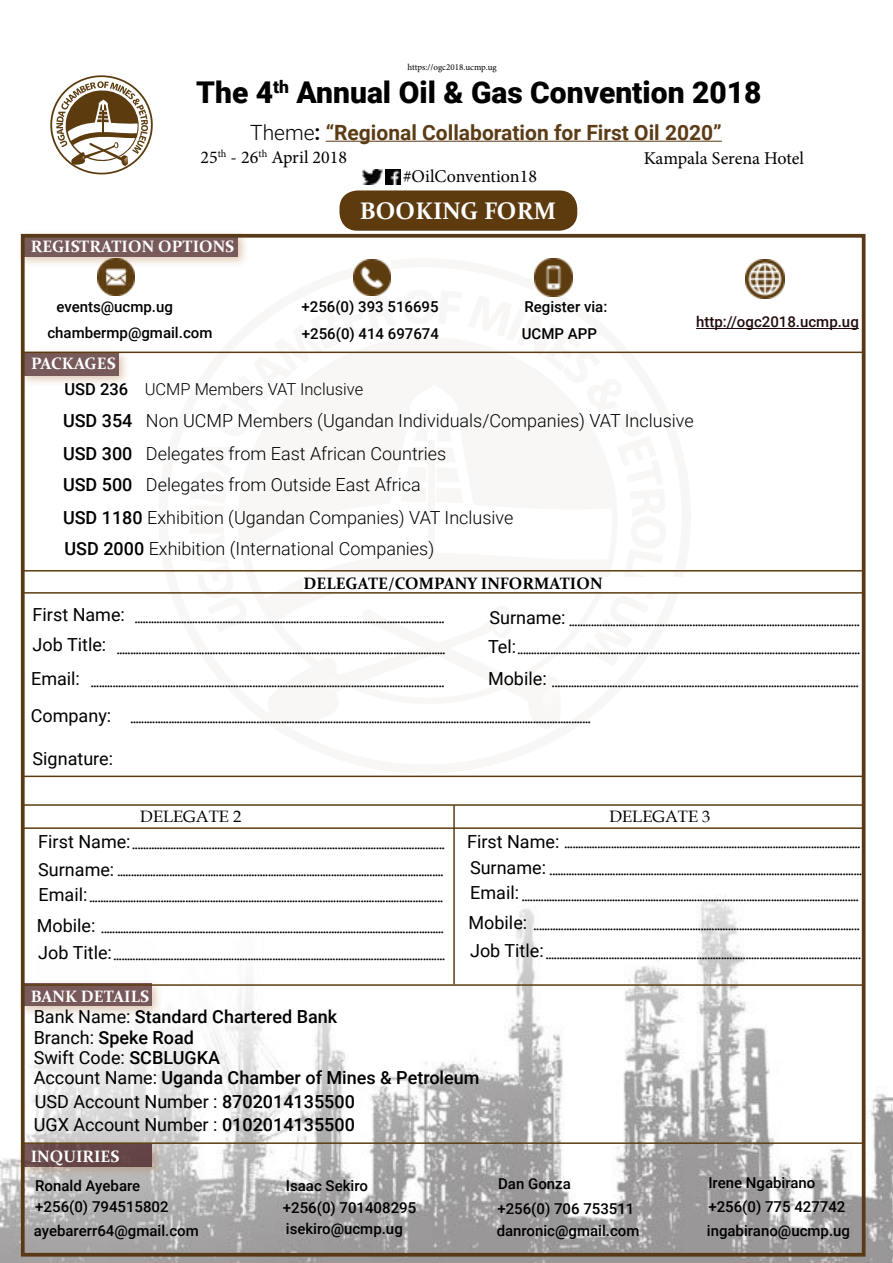
<style>
.page{position:relative;width:893px;height:1263px;background:#fff}
.page>*{position:absolute;margin:0;border:0;box-sizing:border-box;transform-origin:0 0}
.t1{font:900 30px "Roboto";color:#000}
.t2{font:700 24px "Constantia";color:#fff}
.t3{font:700 21px "Roboto";color:#5b3c16}
.t4{font:300 18px/32.4px "Roboto";color:#000}
.t5{font:500 18px/20.4px "Roboto";color:#000}
.t6{font:18px/37.2px "Roboto";color:#000}
.t7{font:18px "Minion Pro";color:#000}
.t8{font:16.5px/32.4px "Constantia";color:#000;text-align:right}
.t9{font:700 16.5px "Constantia";color:#fff}
.t10{font:300 16.5px "Roboto";color:#000}
.t11{font:700 16.5px "Constantia";color:#000}
.t12{font:16.5px "Book Antiqua";color:#000}
.t13{font:500 15px "Roboto";color:#000}
.t14{font:500 15px "Roboto";color:#210b0c}
.t15{font:9px "Minion Pro";color:#000}
.s1{font-weight:300;color:#000}
.s2{color:#000}
.s3{font-weight:500}
.s4{font-family:"Roboto";font-size:18px}
.s5{font-weight:400}
</style>
<div class="page">
<svg style="left:190px;top:295px;width:477px;height:277px"></svg>
<div style="left:16px;top:229px;width:233px;height:39px;background:#a8692f;opacity:.57"></div>
<div style="left:21px;top:234px;width:217px;height:23px;background:#795a5b"></div>
<img style="left:0;top:894px;width:893px;height:369px">
<div style="left:19px;top:348px;width:111px;height:39px;background:#a8692f;opacity:.57"></div>
<div style="left:24px;top:353px;width:95px;height:23px;background:#795a5b"></div>
<div style="left:17px;top:979px;width:146px;height:39px;background:#a8692f;opacity:.57"></div>
<div style="left:23px;top:984px;width:129px;height:22px;background:#78585a"></div>
<div style="left:17px;top:1139px;width:146px;height:39px;background:#a8692f;opacity:.57"></div>
<div style="left:23px;top:1144px;width:129px;height:22px;background:linear-gradient(to right,#6e4e4f,#614143)"></div>
<div style="left:339px;top:190px;width:238px;height:41px;background:#5d3b0f;border-radius:18px"></div>
<svg style="left:50px;top:75px;width:103px;height:99px"></svg>
<hr style="left:326px;top:141px;width:396px;height:1px;background:#5b3c16">
<hr style="left:696px;top:328px;width:163px;height:1px;background:#210b0c">
<img style="left:362px;top:169px;width:20px;height:15px">
<img style="left:385px;top:169px;width:15px;height:15px">
<img style="left:354px;top:259px;width:37px;height:36px">
<img style="left:98px;top:258px;width:36px;height:37px">
<img style="left:534px;top:258px;width:38px;height:39px">
<img style="left:745px;top:260px;width:39px;height:39px">
<div style="left:21px;top:234px;width:844px;height:1022px;border:4px solid #583a18"></div>
<hr style="left:21px;top:570px;width:843px;height:1px;background:#5d3b0f">
<hr style="left:21px;top:592px;width:843px;height:2px;background:#5d3b0f">
<hr style="left:21px;top:776px;width:843px;height:1px;background:#5d3b0f">
<hr style="left:21px;top:804px;width:843px;height:2px;background:#5d3b0f">
<hr style="left:21px;top:827px;width:843px;height:2px;background:#5d3b0f">
<hr style="left:21px;top:984px;width:843px;height:2px;background:#5d3b0f">
<hr style="left:21px;top:1142px;width:843px;height:2px;background:#5d3b0f">
<hr style="left:453px;top:805px;width:2px;height:179px;background:#5d3b0f">
<hr style="left:21px;top:352px;width:843px;height:1px;background:#5d3b0f">
<p class="t15" style="left:408px;top:61px;width:91px">https://ogc2018.ucmp.ug</p>
<h1 class="t1" style="left:196px;top:71px;width:567px">The 4<sup>th</sup> Annual Oil &amp; Gas Convention 2018</h1>
<p class="t3" style="left:250px;top:117px;width:473px"><span class="s1">Theme</span><span class="s2">:</span> “Regional Collaboration for First Oil 2020”</p>
<p class="t7" style="left:200px;top:145px;width:148px">25<sup>th</sup> - 26<sup>th</sup> April 2018</p>
<p class="t9" style="left:31px;top:235px;width:205px">REGISTRATION OPTIONS</p>
<p class="t7" style="left:403px;top:165px;width:136px">#OilConvention18</p>
<h2 class="t2" style="left:360px;top:195px;width:198px">BOOKING FORM</h2>
<p class="t13" style="left:56px;top:297px;width:118px">events@ucmp.ug</p>
<p class="t13" style="left:301px;top:297px;width:139px">+256(0) 393 516695</p>
<p class="t13" style="left:524px;top:297px;width:84px">Register via:</p>
<p class="t13" style="left:47px;top:322px;width:166px">chambermp@gmail.com</p>
<p class="t13" style="left:302px;top:323px;width:139px">+256(0) 414 697674</p>
<p class="t13" style="left:522px;top:323px;width:77px">UCMP APP</p>
<p class="t9" style="left:31px;top:352px;width:86px">PACKAGES</p>
<p class="t7" style="left:644px;top:146px;width:162px">Kampala Serena Hotel</p>
<p class="t14" style="left:696px;top:312px;width:164px">http://ogc2018.ucmp.ug</p>
<p class="t10" style="left:64px;top:378px;width:300px"><span class="s3">USD 236</span> UCMP Members VAT Inclusive</p>
<p class="t4" style="left:63px;top:403px;width:632px"><span class="s3">USD 354</span> Non UCMP Members (Ugandan Individuals/Companies) VAT Inclusive <span class="s3">USD 300</span> Delegates from East African Countries<br><span class="s3">USD 500</span> Delegates from Outside East Africa<br><span class="s3">USD 1180</span> Exhibition (Ugandan Companies) VAT Inclusive</p>
<p class="t4" style="left:64px;top:532px;width:371px"><span class="s3">USD 2000</span> Exhibition (International Companies)</p>
<p class="t6" style="left:33px;top:595px;width:94px">First Name:</p>
<p class="t11" style="left:303px;top:572px;width:301px">DELEGATE/COMPANY INFORMATION</p>
<p class="t8" style="left:134px;top:600px;width:312px">.................................................................................................................</p>
<p class="t6" style="left:489px;top:599px;width:78px">Surname:</p>
<p class="t8" style="left:568px;top:604px;width:293px">..........................................................................................................</p>
<p class="t6" style="left:33px;top:625px;width:75px">Job Title:</p>
<p class="t8" style="left:488px;top:632px;width:374px"><span class="s4">Tel:</span>.............................................................................................................................</p>
<p class="t8" style="left:90px;top:632px;width:358px">........................................................................................................................ .................................................................................................................................</p>
<p class="t8" style="left:130px;top:700px;width:463px">........................................................................................................................................................................</p>
<p class="t6" style="left:31px;top:659px;width:82px">Email:<br>Company:</p>
<p class="t6" style="left:33px;top:739px;width:82px">Signature:</p>
<p class="t6" style="left:488px;top:659px;width:60px">Mobile:</p>
<p class="t8" style="left:551px;top:665px;width:310px">................................................................................................................</p>
<p class="t12" style="left:140px;top:805px;width:103px">DELEGATE 2</p>
<p class="t12" style="left:609px;top:805px;width:103px">DELEGATE 3</p>
<p class="t8" style="left:38px;top:827px;width:408px"><span class="s4">First Name:</span>..................................................................................................................</p>
<p class="t8" style="left:467px;top:826px;width:396px"><span class="s4">First Name:</span> ............................................................................................................</p>
<p class="t8" style="left:38px;top:853px;width:407px"><span class="s4">Surname:</span> .......................................................................................................................</p>
<p class="t8" style="left:470px;top:852px;width:394px"><span class="s4">Surname:</span> ..................................................................................................................</p>
<p class="t8" style="left:39px;top:880px;width:407px"><span class="s4">Email:</span> .................................................................................................................................</p>
<p class="t6" style="left:470px;top:873px;width:50px">Email:</p>
<p class="t8" style="left:521px;top:878px;width:340px">...........................................................................................................................</p>
<p class="t8" style="left:37px;top:910px;width:409px"><span class="s4">Mobile:</span> .............................................................................................................................</p>
<p class="t8" style="left:468px;top:908px;width:393px"><span class="s4">Mobile:</span> .......................................................................................................................</p>
<p class="t8" style="left:38px;top:938px;width:409px"><span class="s4">Job Title:</span>.........................................................................................................................</p>
<p class="t6" style="left:470px;top:931px;width:75px">Job Title:</p>
<p class="t8" style="left:545px;top:937px;width:318px">...................................................................................................................</p>
<p class="t9" style="left:31px;top:985px;width:120px">BANK DETAILS</p>
<p class="t5" style="left:34px;top:1006px;width:305px"><span class="s5">Bank Name:</span> Standard Chartered Bank<br><span class="s5">Branch:</span> Speke Road<br><span class="s5">Swift Code:</span> SCBLUGKA</p>
<p class="t5" style="left:34px;top:1065px;width:447px;line-height:23.7px"><span class="s5">Account Name:</span> Uganda Chamber of Mines &amp; Petroleum<br><span class="s5">USD Account Number :</span> 8702014135500<br><span class="s5">UGX Account Number :</span> 0102014135500</p>
<p class="t9" style="left:31px;top:1145px;width:90px">INQUIRIES</p>
<p class="t13" style="left:35px;top:1175px;width:107px">Ronald Ayebare</p>
<p class="t13" style="left:286px;top:1175px;width:84px">Isaac Sekiro</p>
<p class="t13" style="left:498px;top:1173px;width:74px">Dan Gonza</p>
<p class="t13" style="left:708px;top:1172px;width:109px">Irene Ngabirano</p>
<p class="t13" style="left:35px;top:1196px;width:135px">+256(0) 794515802</p>
<p class="t13" style="left:283px;top:1197px;width:135px">+256(0) 701408295</p>
<p class="t13" style="left:497px;top:1220px;width:144px">danronic@gmail.com</p>
<p class="t13" style="left:708px;top:1196px;width:139px">+256(0) 775 427742</p>
<p class="t13" style="left:497px;top:1198px;width:139px">+256(0) 706 753511</p>
<p class="t13" style="left:34px;top:1220px;width:166px">ayebarerr64@gmail.com</p>
<p class="t13" style="left:286px;top:1218px;width:118px">isekiro@ucmp.ug</p>
<p class="t13" style="left:707px;top:1220px;width:145px">ingabirano@ucmp.ug</p>
</div>
